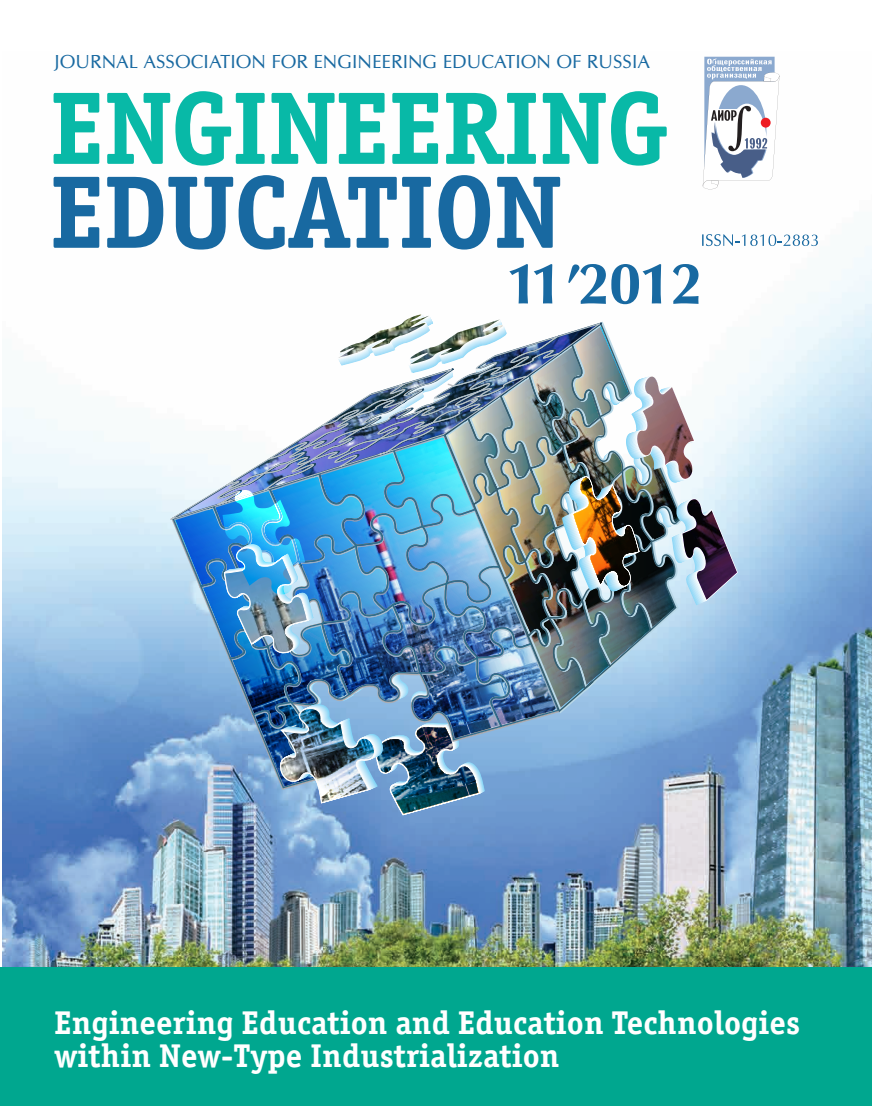
<style>
.page{position:relative;width:872px;height:1106px;background:#fff}
.page>*{position:absolute;margin:0;border:0;box-sizing:border-box;transform-origin:0 0}
.t1{font:700 103.5px "Officina Serif C";letter-spacing:-.02em;color:#08b9a7}
.t2{font:700 103.5px "Officina Serif C";letter-spacing:-.02em;color:#1869a1}
.t3{font:700 55.5px "Opium New";letter-spacing:-.045em;color:#1869a1}
.t4{font:700 33px/33px "Officina Serif C";color:#fff}
.t5{font:18px "Opium New";color:#1869a1}
</style>
<div class="page">
<img style="left:3px;top:56px;width:869px;height:910px">
<img style="left:160px;top:313px;width:578px;height:503px">
<div style="left:0;top:966px;width:872px;height:140px;background:#00a78f"></div>
<svg style="left:702px;top:234px;width:116px;height:12px"></svg>
<svg style="left:703px;top:57px;width:76px;height:132px"></svg>
<svg style="left:568px;top:264px;width:11px;height:19px"></svg>
<p class="t5" style="left:54px;top:51px;width:544px">JOURNAL ASSOCIATION FOR ENGINEERING EDUCATION OF RUSSIA</p>
<h1 class="t1" style="left:50px;top:70px;width:621px">ENGINEERING</h1>
<h1 class="t2" style="left:50px;top:154px;width:514px">EDUCATION</h1>
<h2 class="t3" style="left:504px;top:250px;width:200px">11 2012</h2>
<p class="t4" style="left:54px;top:1006px;width:747px">Engineering Education and Education Technologies within New-Type Industrialization</p>
</div>
